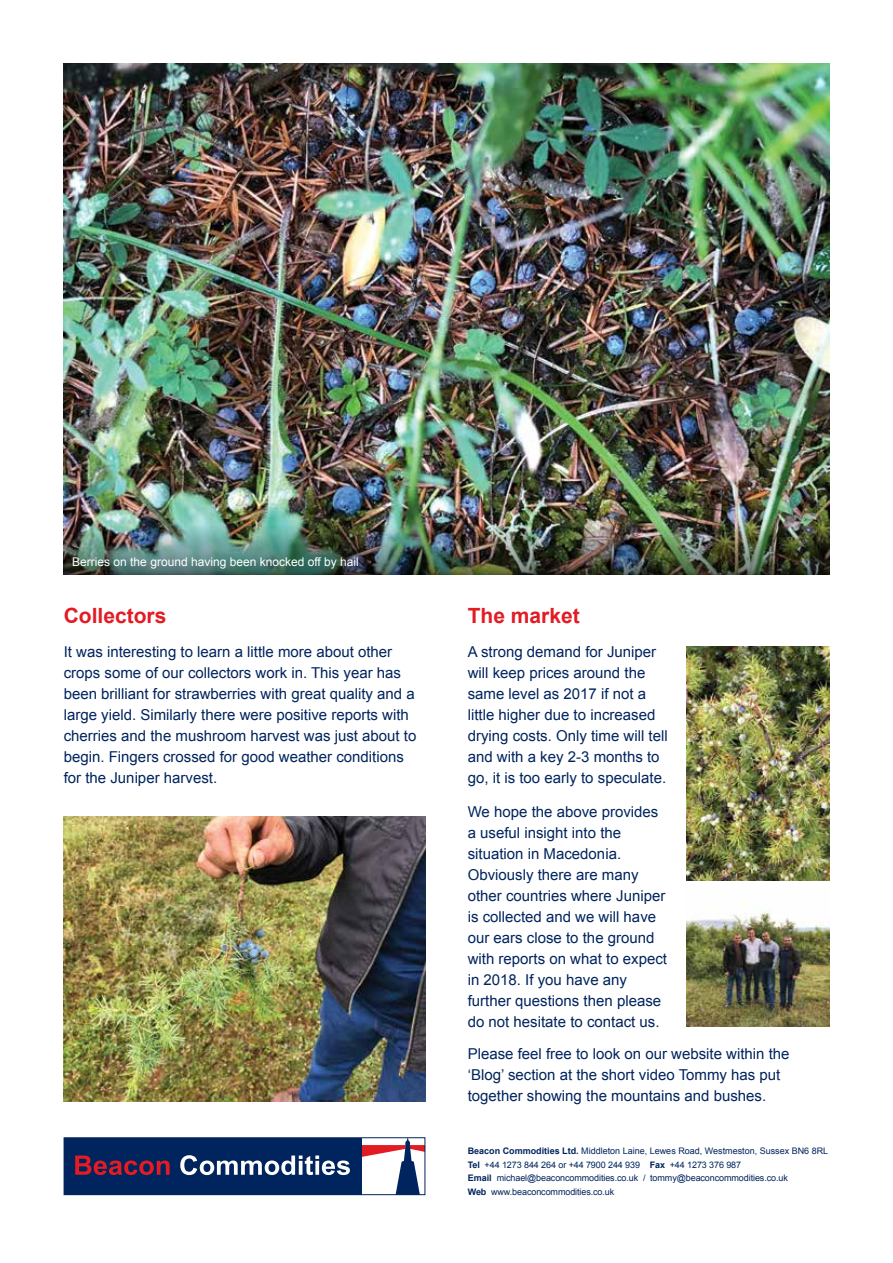
<style>
.page{position:relative;width:893px;height:1263px;background:#fff}
.page>*{position:absolute;margin:0;border:0;box-sizing:border-box;transform-origin:0 0}
.t1{font:700 21px "Arial";color:#e31b23}
.t2{font:15px/21px "Arial";color:#00245d}
.t3{font:12px "Arial";color:#fff}
.t4{font:9px/13.5px "Arial";letter-spacing:-.01em;color:#00245d}
.s1{font-weight:700}
</style>
<div class="page">
<img style="left:64px;top:64px;width:765px;height:460px">
<img style="left:687px;top:646px;width:142px;height:234px">
<svg style="left:362px;top:1139px;width:61px;height:54px"></svg>
<div style="left:64px;top:1138px;width:298px;height:56px;background:#00245d"></div>
<svg style="left:180px;top:1155px;width:170px;height:20px"></svg>
<svg style="left:75px;top:1155px;width:95px;height:20px"></svg>
<div style="left:64px;top:1137px;width:361px;height:58px;border:1px solid #00245d"></div>
<img style="left:64px;top:816px;width:361px;height:285px">
<img style="left:687px;top:905px;width:142px;height:122px">
<img style="left:64px;top:524px;width:765px;height:50px">
<p class="t3" style="left:72px;top:553px;width:288px">Berries on the ground having been knocked off by hail</p>
<h1 class="t1" style="left:64px;top:602px;width:104px">Collectors</h1>
<p class="t2" style="left:64px;top:641px;width:354px">It was interesting to learn a little more about other crops some of our collectors work in. This year has been brilliant for strawberries with great quality and a large yield. Similarly there were positive reports with cherries and the mushroom harvest was just about to begin. Fingers crossed for good weather conditions for the Juniper harvest.</p>
<h1 class="t1" style="left:468px;top:602px;width:114px">The market</h1>
<p class="t2" style="left:468px;top:641px;width:202px">A strong demand for Juniper will keep prices around the same level as 2017 if not a little higher due to increased drying costs. Only time will tell and with a key 2-3 months to go, it is too early to speculate.</p>
<p class="t2" style="left:468px;top:801px;width:201px">We hope the above provides a useful insight into the situation in Macedonia.<br>Obviously there are many other countries where Juniper is collected and we will have our ears close to the ground with reports on what to expect in 2018. If you have any further questions then please do not hesitate to contact us.</p>
<p class="t2" style="left:468px;top:1044px;width:323px">Please feel free to look on our website within the ‘Blog’ section at the short video Tommy has put together showing the mountains and bushes.</p>
<p class="t4" style="left:468px;top:1144px;width:362px"><span class="s1">Beacon Commodities Ltd.</span> Middleton Laine, Lewes Road, Westmeston, Sussex BN6 8RL <span class="s1">Tel</span> +44 1273 844 264 or +44 7900 244 939 <span class="s1">Fax</span> +44 1273 376 987<br><span class="s1">Email</span> michael@beaconcommodities.co.uk / tommy@beaconcommodities.co.uk<br><span class="s1">Web</span> www.beaconcommodities.co.uk</p>
</div>
